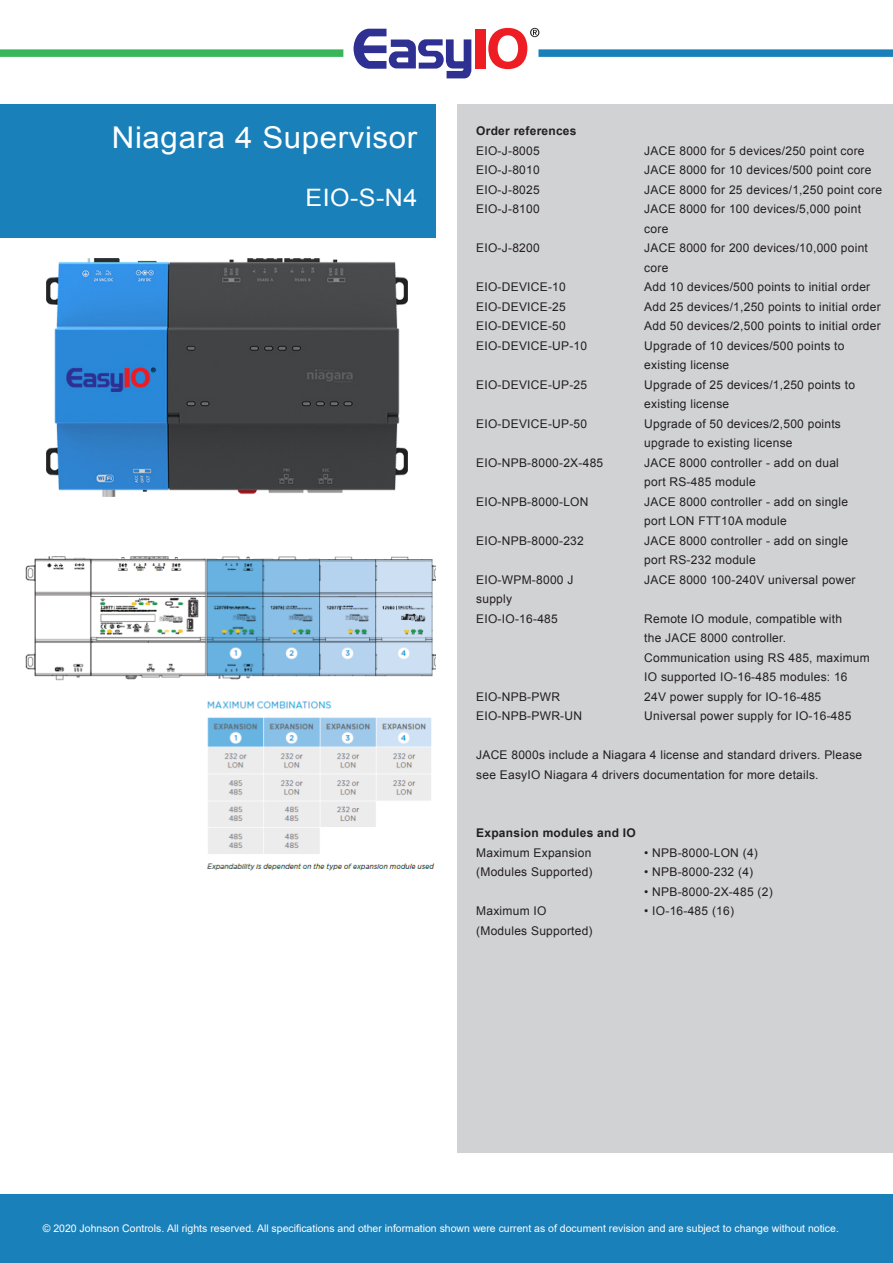
<style>
.page{position:relative;width:893px;height:1263px;background:#fff}
.page>*{position:absolute;margin:0;border:0;box-sizing:border-box;transform-origin:0 0}
.Product_matrix_green{font:30px "Arial";letter-spacing:.02em;color:#fff;scale:1.04 1}
.Product_subtitle{font:24px "Arial";color:#fff;scale:1.04 1}
.Technical_specs{font:12px/19.5px "Arial";letter-spacing:.02em;color:#231f20}
.Technical_specs_bold{font:700 12px "Arial";letter-spacing:.02em;color:#231f20}
.Plain_text{font:10.5px "Arial";color:#fff}
</style>
<div class="page">
<svg style="left:354px;top:29px;width:117px;height:49px"></svg>
<div style="left:475px;top:29px;width:10px;height:39px;background:#ee1d23"></div>
<svg style="left:488px;top:28px;width:51px;height:41px"></svg>
<div style="left:0;top:49px;width:343px;height:8px;background:#39b55a"></div>
<div style="left:538px;top:49px;width:355px;height:8px;background:#1980ba"></div>
<div style="left:0;top:1195px;width:893px;height:68px;background:#1980ba"></div>
<div style="left:0;top:104px;width:436px;height:134px;background:#1980ba"></div>
<div style="left:457px;top:104px;width:436px;height:1048px;background:#d1d2d4"></div>
<img style="left:25px;top:556px;width:411px;height:315px">
<img style="left:47px;top:258px;width:361px;height:238px">
<p class="Product_matrix_green" style="left:112px;top:118px;width:295px">Niagara 4 Supervisor</p>
<p class="Product_subtitle" style="left:305px;top:182px;width:109px">EIO-S-N4</p>
<p class="Technical_specs_bold" style="left:476px;top:123px;width:102px">Order references</p>
<p class="Technical_specs" style="left:476px;top:141px;width:65px">EIO-J-8005</p>
<p class="Technical_specs" style="left:644px;top:141px;width:222px">JACE 8000 for 5 devices/250 point core</p>
<p class="Technical_specs" style="left:476px;top:160px;width:65px">EIO-J-8010</p>
<p class="Technical_specs" style="left:644px;top:160px;width:229px">JACE 8000 for 10 devices/500 point core</p>
<p class="Technical_specs" style="left:476px;top:180px;width:65px">EIO-J-8025</p>
<p class="Technical_specs" style="left:644px;top:180px;width:239px">JACE 8000 for 25 devices/1,250 point core</p>
<p class="Technical_specs" style="left:476px;top:199px;width:65px">EIO-J-8100</p>
<p class="Technical_specs" style="left:644px;top:199px;width:218px">JACE 8000 for 100 devices/5,000 point core</p>
<p class="Technical_specs" style="left:476px;top:238px;width:65px">EIO-J-8200</p>
<p class="Technical_specs" style="left:644px;top:238px;width:225px">JACE 8000 for 200 devices/10,000 point core</p>
<p class="Technical_specs" style="left:476px;top:277px;width:91px">EIO-DEVICE-10</p>
<p class="Technical_specs" style="left:644px;top:277px;width:227px">Add 10 devices/500 points to initial order</p>
<p class="Technical_specs" style="left:476px;top:297px;width:91px">EIO-DEVICE-25</p>
<p class="Technical_specs" style="left:644px;top:297px;width:238px">Add 25 devices/1,250 points to initial order</p>
<p class="Technical_specs" style="left:476px;top:316px;width:91px">EIO-DEVICE-50</p>
<p class="Technical_specs" style="left:644px;top:316px;width:238px">Add 50 devices/2,500 points to initial order</p>
<p class="Technical_specs" style="left:476px;top:336px;width:112px">EIO-DEVICE-UP-10</p>
<p class="Technical_specs" style="left:644px;top:336px;width:202px">Upgrade of 10 devices/500 points to</p>
<p class="Technical_specs" style="left:644px;top:355px;width:86px">existing license</p>
<p class="Technical_specs" style="left:476px;top:375px;width:112px">EIO-DEVICE-UP-25</p>
<p class="Technical_specs" style="left:644px;top:375px;width:212px">Upgrade of 25 devices/1,250 points to</p>
<p class="Technical_specs" style="left:644px;top:394px;width:86px">existing license</p>
<p class="Technical_specs" style="left:476px;top:414px;width:112px">EIO-DEVICE-UP-50</p>
<p class="Technical_specs" style="left:644px;top:414px;width:198px">Upgrade of 50 devices/2,500 points</p>
<p class="Technical_specs" style="left:644px;top:433px;width:150px">upgrade to existing license</p>
<p class="Technical_specs" style="left:476px;top:453px;width:129px">EIO-NPB-8000-2X-485</p>
<p class="Technical_specs" style="left:644px;top:453px;width:196px">JACE 8000 controller - add on dual</p>
<p class="Technical_specs" style="left:644px;top:472px;width:113px">port RS-485 module</p>
<p class="Technical_specs" style="left:476px;top:492px;width:114px">EIO-NPB-8000-LON</p>
<p class="Technical_specs" style="left:644px;top:492px;width:205px">JACE 8000 controller - add on single</p>
<p class="Technical_specs" style="left:644px;top:511px;width:144px">port LON FTT10A module</p>
<p class="Technical_specs" style="left:476px;top:531px;width:109px">EIO-NPB-8000-232</p>
<p class="Technical_specs" style="left:644px;top:531px;width:205px">JACE 8000 controller - add on single</p>
<p class="Technical_specs" style="left:644px;top:550px;width:113px">port RS-232 module</p>
<p class="Technical_specs" style="left:476px;top:570px;width:99px">EIO-WPM-8000 J</p>
<p class="Technical_specs" style="left:644px;top:570px;width:213px">JACE 8000 100-240V universal power</p>
<p class="Technical_specs" style="left:476px;top:589px;width:37px">supply</p>
<p class="Technical_specs" style="left:476px;top:609px;width:83px">EIO-IO-16-485</p>
<p class="Technical_specs" style="left:644px;top:609px;width:199px">Remote IO module, compatible with</p>
<p class="Technical_specs" style="left:644px;top:628px;width:143px">the JACE 8000 controller.</p>
<p class="Technical_specs" style="left:644px;top:648px;width:227px">Communication using RS 485, maximum</p>
<p class="Technical_specs" style="left:644px;top:667px;width:205px">IO supported IO-16-485 modules: 16</p>
<p class="Technical_specs" style="left:476px;top:687px;width:85px">EIO-NPB-PWR</p>
<p class="Technical_specs" style="left:644px;top:687px;width:179px">24V power supply for IO-16-485</p>
<p class="Technical_specs" style="left:476px;top:706px;width:107px">EIO-NPB-PWR-UN</p>
<p class="Technical_specs" style="left:644px;top:706px;width:209px">Universal power supply for IO-16-485</p>
<p class="Technical_specs" style="left:476px;top:745px;width:388px">JACE 8000s include a Niagara 4 license and standard drivers. Please see EasyIO Niagara 4 drivers documentation for more details.</p>
<p class="Technical_specs_bold" style="left:476px;top:825px;width:161px">Expansion modules and IO</p>
<p class="Technical_specs" style="left:476px;top:843px;width:117px">Maximum Expansion</p>
<p class="Technical_specs" style="left:644px;top:843px;width:115px">• NPB-8000-LON (4)</p>
<p class="Technical_specs" style="left:476px;top:862px;width:118px">(Modules Supported)</p>
<p class="Technical_specs" style="left:644px;top:862px;width:110px">• NPB-8000-232 (4)</p>
<p class="Technical_specs" style="left:644px;top:882px;width:130px">• NPB-8000-2X-485 (2)</p>
<p class="Technical_specs" style="left:476px;top:901px;width:72px">Maximum IO</p>
<p class="Technical_specs" style="left:644px;top:901px;width:91px">• IO-16-485 (16)</p>
<p class="Technical_specs" style="left:476px;top:921px;width:118px">(Modules Supported)</p>
<p class="Plain_text" style="left:43px;top:1221px;width:798px">© 2020 Johnson Controls. All rights reserved. All specifications and other information shown were current as of document revision and are subject to change without notice.</p>
</div>
